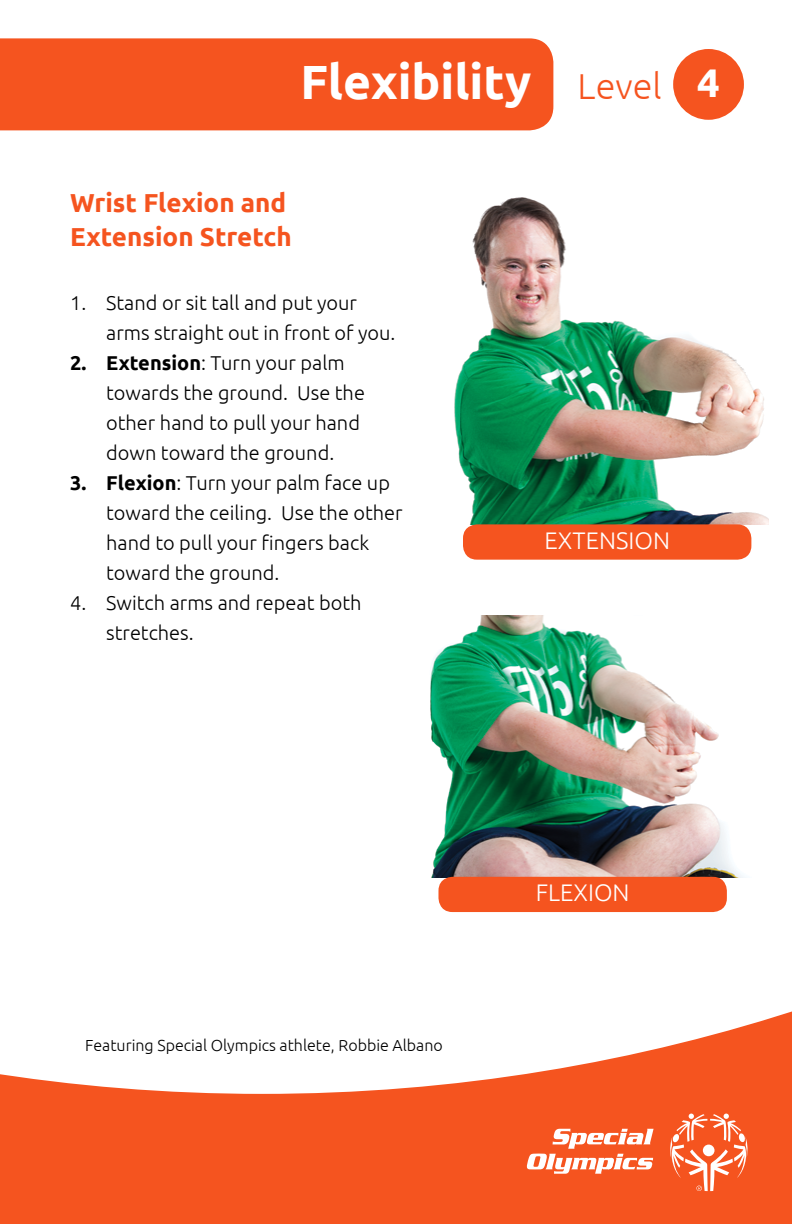
<style>
.page{position:relative;width:792px;height:1224px;background:#fff}
.page>*{position:absolute;margin:0;border:0;box-sizing:border-box;transform-origin:0 0}
.t1{font:700 48px "Ubuntu";color:#fff}
.t2{font:300 36px "Ubuntu";color:#f5541f}
.t3{font:700 26px/34px "Ubuntu";color:#f5541f}
.t4{font:300 24px "Ubuntu";color:#fff}
.t5{font:300 20px/30px "Ubuntu";color:#000}
.t6{font:300 16px "Ubuntu";color:#000}
.s1{font-weight:700;font-size:40px;color:#fff}
.s2{font-weight:700}
</style>
<div class="page">
<img style="left:430px;top:615px;width:315px;height:263px">
<svg style="left:0;top:1011px;width:792px;height:213px;fill:#f5541f"></svg>
<svg style="left:526px;top:1129px;width:128px;height:45px"></svg>
<svg style="left:669px;top:1114px;width:80px;height:77px"></svg>
<div style="left:673px;top:49px;width:71px;height:71px;background:#f5541f;border-radius:50%"></div>
<div style="left:0;top:38px;width:553px;height:92px;background:#f5541f"></div>
<img style="left:454px;top:197px;width:314px;height:327px">
<div style="left:463px;top:524px;width:288px;height:36px;background:#f5541f;border-radius:14px"></div>
<div style="left:438px;top:877px;width:289px;height:35px;background:#f5541f;border-radius:14px"></div>
<h1 class="t1" style="left:300px;top:53px;width:233px">Flexibility</h1>
<h2 class="t2" style="left:578px;top:64px;width:144px">Level <span class="s1">4</span></h2>
<h3 class="t3" style="left:70px;top:186px;width:223px">Wrist Flexion and<br>Extension Stretch</h3>
<p class="t5" style="left:106px;top:288px;width:291px;text-indent:-36px">1. Stand or sit tall and put your arms straight out in front of you.</p>
<p class="t5" style="left:106px;top:348px;width:260px;text-indent:-36px"><span class="s2">2. Extension</span>: Turn your palm towards the ground. Use the other hand to pull your hand down toward the ground.</p>
<p class="t5" style="left:106px;top:468px;width:298px;text-indent:-36px"><span class="s2">3. Flexion</span>: Turn your palm face up toward the ceiling. Use the other hand to pull your fingers back toward the ground.</p>
<p class="t5" style="left:106px;top:588px;width:257px;text-indent:-36px">4. Switch arms and repeat both stretches.</p>
<p class="t4" style="left:544px;top:526px;width:127px">EXTENSION</p>
<p class="t6" style="left:85px;top:1036px;width:359px">Featuring Special Olympics athlete, Robbie Albano</p>
<p class="t4" style="left:536px;top:878px;width:95px">FLEXION</p>
</div>
